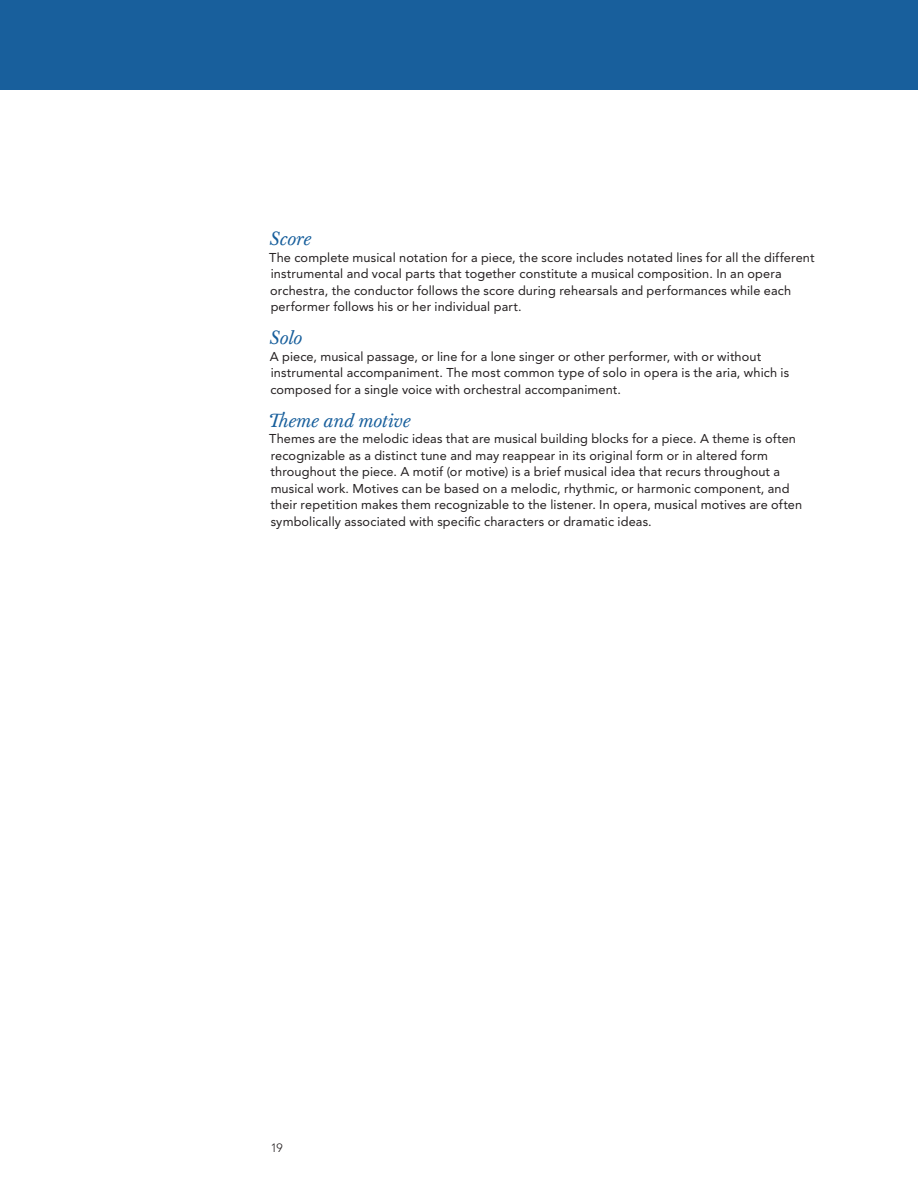
<style>
.page{position:relative;width:918px;height:1188px;background:#fff}
.page>*{position:absolute;margin:0;border:0;box-sizing:border-box;transform-origin:0 0}
.musical_terms{font:italic 18.75px "Baskerville Ten Pro";letter-spacing:-.005em;color:#185f9c}
.musical_terms-2{font:12.75px/16.5px "Avenir LT Pro";letter-spacing:.01em;color:#231f20}
.t1{font:300 12px "Avenir LT Pro";color:#231f20}
</style>
<div class="page">
<div style="left:0;top:0;width:918px;height:90px;background:#185f9c"></div>
<p class="musical_terms" style="left:270px;top:227px;width:43px">Score</p>
<p class="musical_terms-2" style="left:269px;top:249px;width:547px">The complete musical notation for a piece, the score includes notated lines for all the different instrumental and vocal parts that together constitute a musical composition. In an opera orchestra, the conductor follows the score during rehearsals and performances while each performer follows his or her individual part.</p>
<p class="musical_terms" style="left:270px;top:326px;width:34px">Solo</p>
<p class="musical_terms-2" style="left:270px;top:348px;width:521px">A piece, musical passage, or line for a lone singer or other performer, with or without instrumental accompaniment. The most common type of solo in opera is the aria, which is composed for a single voice with orchestral accompaniment.</p>
<p class="musical_terms" style="left:269px;top:408px;width:143px">Theme and motive</p>
<p class="musical_terms-2" style="left:269px;top:431px;width:535px">Themes are the melodic ideas that are musical building blocks for a piece. A theme is often recognizable as a distinct tune and may reappear in its original form or in altered form throughout the piece. A motif (or motive) is a brief musical idea that recurs throughout a musical work. Motives can be based on a melodic, rhythmic, or harmonic component, and their repetition makes them recognizable to the listener. In opera, musical motives are often symbolically associated with specific characters or dramatic ideas.</p>
<p class="t1" style="left:271px;top:1141px;width:14px">19</p>
</div>
